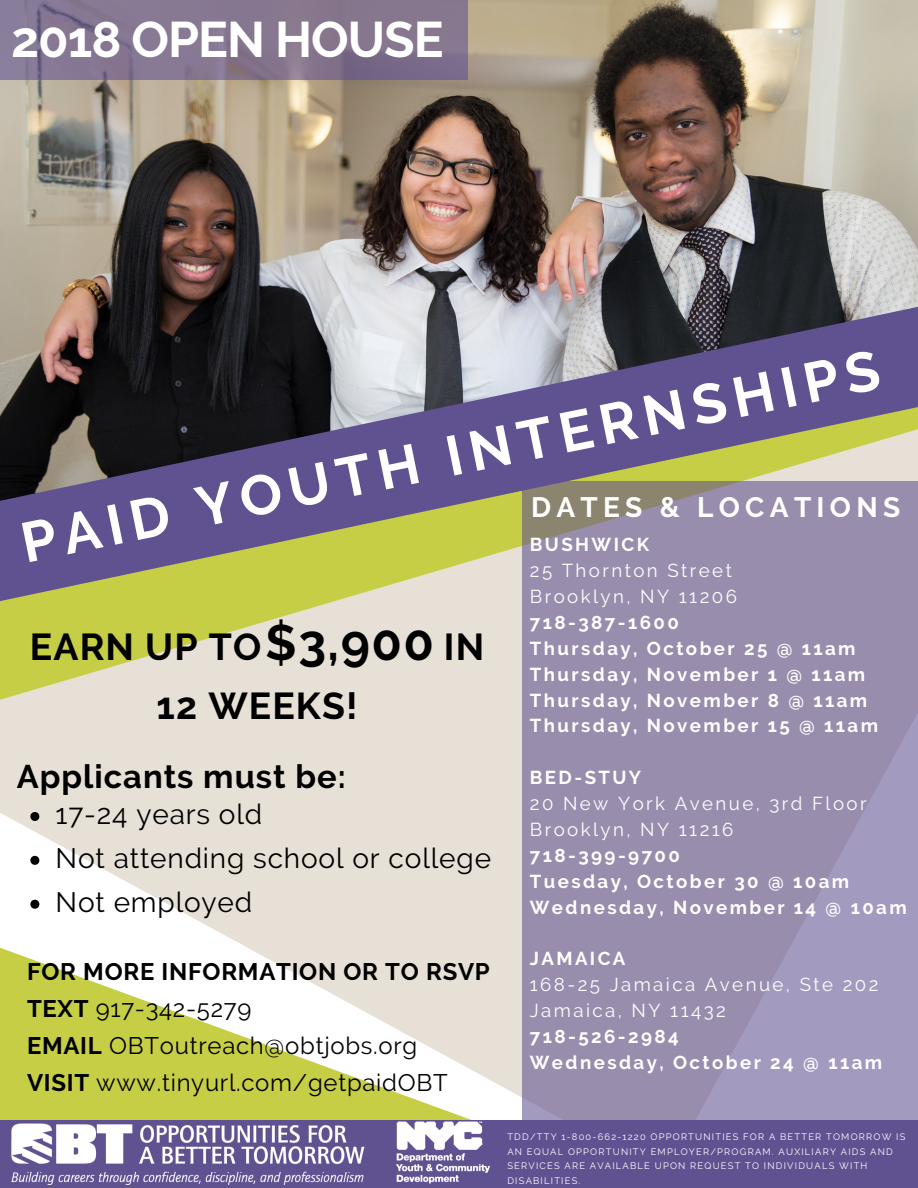
<style>
.page{position:relative;width:918px;height:1188px;background:#fff}
.page>*{position:absolute;margin:0;border:0;box-sizing:border-box;transform-origin:0 0}
.t1{font:700 55.95px "Raleway";color:#fff}
.t2{font:700 49.8px "Raleway";letter-spacing:-.02em;color:#fff}
.t3{font:700 49.8px "Raleway";color:#000}
.t4{font:700 37.35px "Raleway";letter-spacing:.03em;color:#000}
.t5{font:700 32.7px "Raleway";letter-spacing:.03em;color:#000}
.t6{font:28.05px/43.8px "Raleway";letter-spacing:.03em;color:#000}
.t7{font:700 28.05px "Raleway";letter-spacing:.19em;color:#fff}
.t8{font:23.85px/37.2px "Raleway";letter-spacing:.03em;color:#000}
.t9{font:700 18.75px/25.8px "Raleway";letter-spacing:.13em;color:#fff}
.t10{font:18.75px/25.8px "Raleway";letter-spacing:.13em;color:#fff}
.t11{font:9.3px/14.7px "Raleway";letter-spacing:.13em;color:#fff}
.s1{font-weight:700}
</style>
<div class="page">
<img style="left:0;top:0;width:918px;height:1120px">
<div style="left:522px;top:482px;width:396px;height:660px;background:linear-gradient(to right,#978bab,#9f95b9)"></div>
<svg style="left:30px;top:812px;width:9px;height:9px"></svg>
<svg style="left:30px;top:856px;width:9px;height:9px"></svg>
<svg style="left:30px;top:900px;width:9px;height:9px"></svg>
<div style="left:0;top:1120px;width:918px;height:68px;background:#605191"></div>
<svg style="left:0;top:305px;width:918px;height:296px;background:#78727c"></svg>
<img style="left:11px;top:1123px;width:354px;height:62px">
<img style="left:396px;top:1118px;width:93px;height:66px">
<svg style="left:0;top:0;width:468px;height:80px;background:#84758f"></svg>
<h2 class="t2" style="left:11px;top:10px;width:434px">2018 OPEN HOUSE</h2>
<h1 class="t1" style="left:16px;top:515px;width:876px;rotate:-12deg">PAID YOUTH INTERNSHIPS</h1>
<h3 class="t7" style="left:531px;top:491px;width:371px">DATES &amp; LOCATIONS</h3>
<p class="t9" style="left:530px;top:532px;width:121px">BUSHWICK</p>
<p class="t10" style="left:530px;top:558px;width:209px">25 Thornton Street<br>Brooklyn, NY 11206</p>
<p class="t9" style="left:530px;top:609px;width:350px">718-387-1600<br>Thursday, October 25 @ 11am<br>Thursday, November 1 @ 11am<br>Thursday, November 8 @ 11am<br>Thursday, November 15 @ 11am</p>
<p class="t9" style="left:530px;top:765px;width:113px">BED-STUY</p>
<p class="t10" style="left:530px;top:790px;width:338px">20 New York Avenue, 3rd Floor<br>Brooklyn, NY 11216</p>
<p class="t9" style="left:530px;top:842px;width:378px">718-399-9700<br>Tuesday, October 30 @ 10am<br>Wednesday, November 14 @ 10am</p>
<p class="t9" style="left:530px;top:946px;width:97px">JAMAICA</p>
<p class="t10" style="left:530px;top:972px;width:350px">168-25 Jamaica Avenue, Ste 202<br>Jamaica, NY 11432</p>
<p class="t9" style="left:530px;top:1023px;width:354px">718-526-2984<br>Wednesday, October 24 @ 11am</p>
<h2 class="t3" style="left:265px;top:614px;width:170px">$3,900</h2>
<h3 class="t4" style="left:30px;top:625px;width:233px">EARN UP TO</h3>
<h3 class="t4" style="left:444px;top:625px;width:42px">IN</h3>
<h3 class="t4" style="left:157px;top:684px;width:202px">12 WEEKS!</h3>
<h3 class="t5" style="left:17px;top:757px;width:330px">Applicants must be:</h3>
<h3 class="t6" style="left:56px;top:793px;width:437px">17-24 years old<br>Not attending school or college<br>Not employed</h3>
<p class="t8" style="left:27px;top:953px;width:464px"><span class="s1">FOR MORE INFORMATION OR TO RSVP<br>TEXT</span> 917-342-5279<br><span class="s1">EMAIL</span> OBToutreach@obtjobs.org<br><span class="s1">VISIT</span> www.tinyurl.com/getpaidOBT</p>
<p class="t11" style="left:507px;top:1129px;width:400px">TDD/TTY 1-800-662-1220 OPPORTUNITIES FOR A BETTER TOMORROW IS AN EQUAL OPPORTUNITY EMPLOYER/PROGRAM. AUXILIARY AIDS AND SERVICES ARE AVAILABLE UPON REQUEST TO INDIVIDUALS WITH DISABILITIES.</p>
</div>
